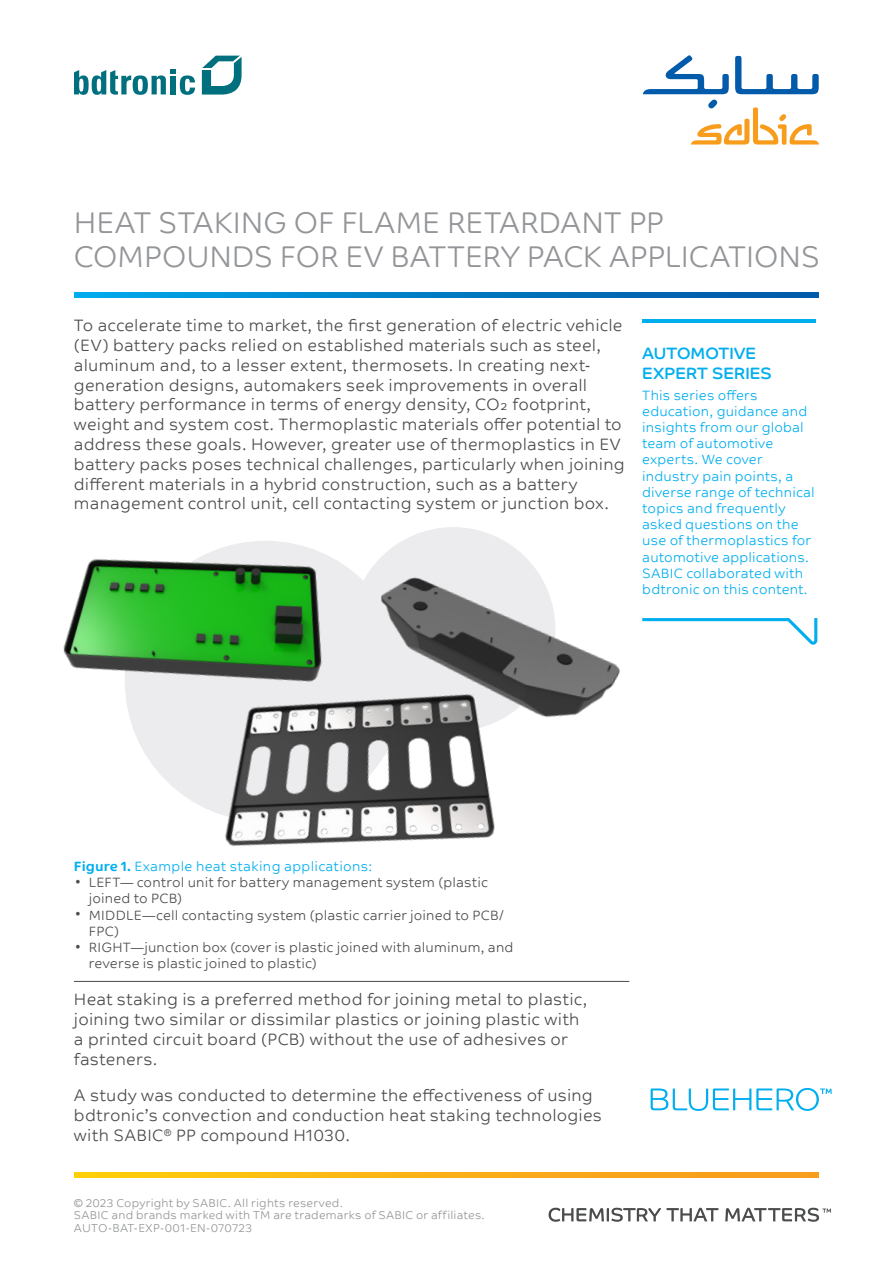
<style>
.page{position:relative;width:893px;height:1263px;background:#fff}
.page>*{position:absolute;margin:0;border:0;box-sizing:border-box;transform-origin:0 0}
.t1{font:300 30px/34.5px "SABIC Typeface Text";letter-spacing:-.01em;color:#939598}
.t2{font:300 30px "SABIC Typeface Text";color:#4b4c4d}
.t3{font:300 16.5px/19.8px "SABIC Typeface Text";letter-spacing:.015em;color:#4b4c4d}
.t4{font:16.5px/19.8px "SABIC Typeface Headline";letter-spacing:.005em;color:#00aeef}
.t5{font:300 13.5px/16.2px "SABIC Typeface Text";letter-spacing:.015em;color:#00aeef}
.t6{font:300 13.5px/16.2px "SABIC Typeface Text";letter-spacing:.015em;color:#4b4c4d}
.t7{font:300 11.4px/12.9px "SABIC Typeface Text";letter-spacing:.02em;color:#939598}
.s1{font-weight:700}
</style>
<div class="page">
<svg style="left:643px;top:55px;width:176px;height:90px"></svg>
<svg style="left:549px;top:1208px;width:170px;height:14px"></svg>
<svg style="left:725px;top:1208px;width:106px;height:14px"></svg>
<svg style="left:75px;top:1172px;width:744px;height:6px;background:#fab215"></svg>
<div style="left:125px;top:541px;width:281px;height:281px;background:#ececee;border-radius:50%"></div>
<svg style="left:74px;top:292px;width:745px;height:6px;background:#007cc5"></svg>
<hr style="left:642px;top:319px;width:174px;height:4px;background:#00aeef">
<svg style="left:643px;top:618px;width:174px;height:27px"></svg>
<svg style="left:202px;top:56px;width:40px;height:39px"></svg>
<svg style="left:74px;top:70px;width:121px;height:25px"></svg>
<svg style="left:651px;top:1088px;width:181px;height:23px"></svg>
<hr style="left:74px;top:981px;width:555px;height:1px;background:#4b4c4d">
<img style="left:63px;top:541px;width:261px;height:180px">
<img style="left:180px;top:595px;width:315px;height:252px">
<img style="left:345px;top:527px;width:298px;height:268px">
<h1 class="t1" style="left:74px;top:203px;width:748px">HEAT STAKING OF FLAME RETARDANT PP<br>COMPOUNDS FOR EV BATTERY PACK APPLICATIONS</h1>
<p class="t3" style="left:74px;top:314px;width:552px">To accelerate time to market, the first generation of electric vehicle (EV) battery packs relied on established materials such as steel, aluminum and, to a lesser extent, thermosets. In creating next&shy;generation designs, automakers seek improvements in overall battery performance in terms of energy density, CO₂ footprint, weight and system cost. Thermoplastic materials offer potential to address these goals. However, greater use of thermoplastics in EV battery packs poses technical challenges, particularly when joining different materials in a hybrid construction, such as a battery management control unit, cell contacting system or junction box.</p>
<p class="t4" style="left:642px;top:342px;width:131px">AUTOMOTIVE<br>EXPERT SERIES</p>
<p class="t5" style="left:642px;top:386px;width:174px">This series offers education, guidance and insights from our global team of automotive experts. We cover industry pain points, a diverse range of technical topics and frequently asked questions on the use of thermoplastics for automotive applications.<br>SABIC collaborated with bdtronic on this content.</p>
<p class="t5" style="left:74px;top:857px;width:300px"><span class="s1">Figure 1.</span> Example heat staking applications:</p>
<h1 class="t2" style="left:74px;top:853px;width:10px">·</h1>
<p class="t6" style="left:89px;top:873px;width:401px">LEFT— control unit for battery management system (plastic joined to PCB)</p>
<h1 class="t2" style="left:74px;top:885px;width:10px">·</h1>
<p class="t6" style="left:89px;top:906px;width:416px">MIDDLE—cell contacting system (plastic carrier joined to PCB/<br>FPC)</p>
<h1 class="t2" style="left:74px;top:918px;width:10px">·</h1>
<p class="t6" style="left:89px;top:938px;width:426px">RIGHT—junction box (cover is plastic joined with aluminum, and reverse is plastic joined to plastic)</p>
<p class="t3" style="left:74px;top:988px;width:515px">Heat staking is a preferred method for joining metal to plastic, joining two similar or dissimilar plastics or joining plastic with a printed circuit board (PCB) without the use of adhesives or fasteners.</p>
<p class="t3" style="left:74px;top:1084px;width:530px">A study was conducted to determine the effectiveness of using bdtronic’s convection and conduction heat staking technologies with SABIC<sup>®</sup> PP compound H1030.</p>
<p class="t7" style="left:74px;top:1195px;width:412px">© 2023 Copyright by SABIC. All rights reserved.<br>SABIC and brands marked with TM are trademarks of SABIC or affiliates.<br>AUTO-BAT-EXP-001-EN-070723</p>
</div>
